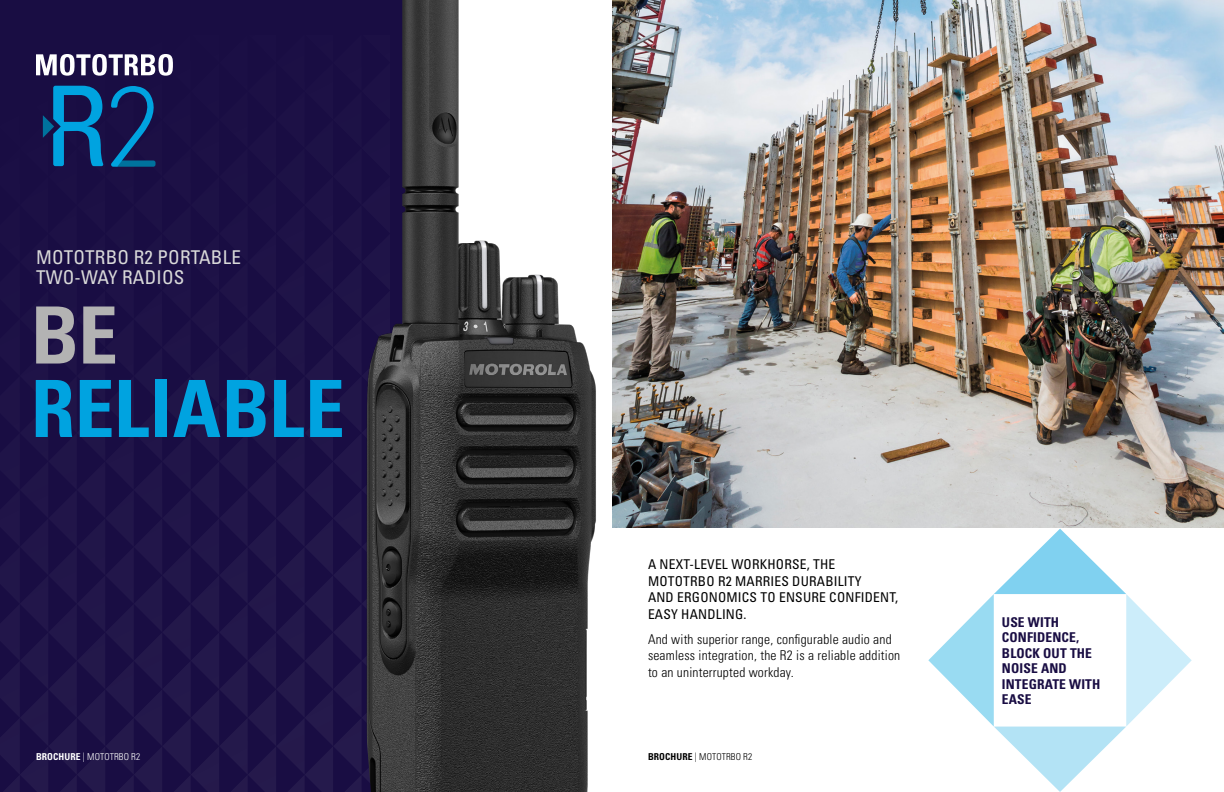
<style>
.page{position:relative;width:1224px;height:792px;background:#fff}
.page>*{position:absolute;margin:0;border:0;box-sizing:border-box;transform-origin:0 0}
.t1{font:700 condensed 79px "Univers LT Pro";letter-spacing:.01em;color:#00a3e0}
.t2{font:700 condensed 79px "Univers LT Pro";color:#b3b3b3}
.t3{font:condensed 19px/20px "Univers LT Pro";letter-spacing:.01em;color:#d9d9d9}
.t4{font:300 condensed 13.5px/16.5px "Univers LT Pro";letter-spacing:.015em;color:#000}
.t5{font:condensed 13.5px/16.5px "Univers LT Pro";letter-spacing:.015em;color:#000}
.t6{font:700 condensed 13.5px/15.5px "Univers LT Pro";letter-spacing:.01em;color:#190d43}
.t7{font:300 condensed 9.5px "Univers LT Pro";letter-spacing:.01em;color:#fff}
.t8{font:300 condensed 9.5px "Univers LT Pro";letter-spacing:.01em;color:#000}
.s1{font-weight:700}
</style>
<div class="page">
<div style="left:0;top:0;width:414px;height:792px;background:#190d43"></div>
<img style="left:612px;top:0;width:612px;height:528px">
<svg style="left:928px;top:529px;width:264px;height:263px"></svg>
<img style="left:390px;top:0;width:206px;height:792px">
<svg style="left:0;top:54px;width:390px;height:738px"></svg>
<h2 class="t3" style="left:36px;top:246px;width:206px">MOTOTRBO R2 PORTABLE<br>TWO-WAY RADIOS</h2>
<h1 class="t2" style="left:31px;top:287px;width:88px">BE</h1>
<h1 class="t1" style="left:31px;top:360px;width:315px">RELIABLE</h1>
<p class="t5" style="left:648px;top:556px;width:252px">A NEXT-LEVEL WORKHORSE, THE<br>MOTOTRBO R2 MARRIES DURABILITY<br>AND ERGONOMICS TO ENSURE CONFIDENT,<br>EASY HANDLING.</p>
<p class="t4" style="left:648px;top:630px;width:254px">And with superior range, configurable audio and seamless integration, the R2 is a reliable addition to an uninterrupted workday.</p>
<p class="t7" style="left:36px;top:750px;width:106px"><span class="s1">BROCHURE</span> | MOTOTRBO R2</p>
<p class="t8" style="left:648px;top:750px;width:106px"><span class="s1">BROCHURE</span> | MOTOTRBO R2</p>
<p class="t6" style="left:1002px;top:614px;width:100px">USE WITH<br>CONFIDENCE,<br>BLOCK OUT THE<br>NOISE AND<br>INTEGRATE WITH<br>EASE</p>
</div>
